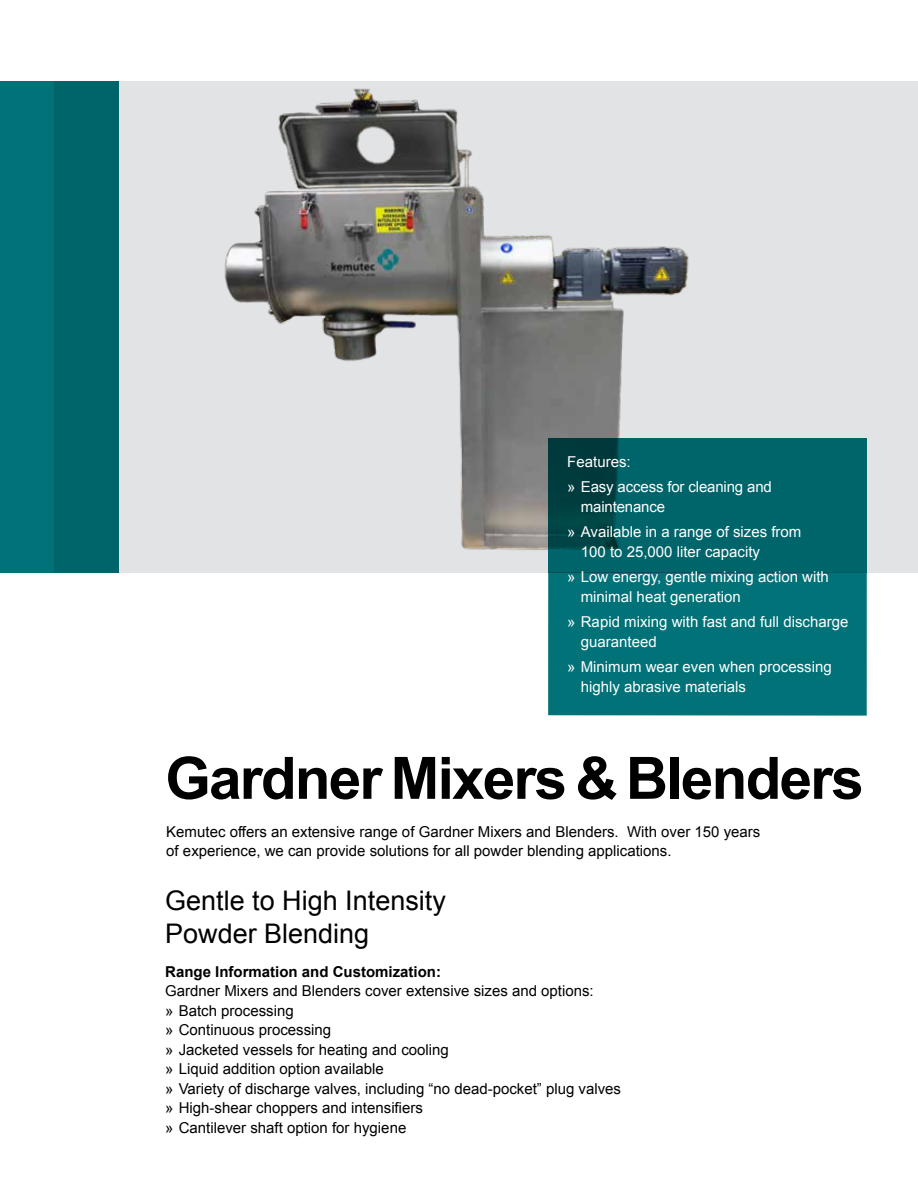
<style>
.page{position:relative;width:918px;height:1188px;background:#fff}
.page>*{position:absolute;margin:0;border:0;box-sizing:border-box;transform-origin:0 0}
.t1{font:700 58.5px "Arial";letter-spacing:-.03em;color:#000}
.t2{font:27px/33px "Arial";color:#000}
.t3{font:15px/19.5px "Arial";color:#000}
.t4{font:15px/25.5px "Arial";color:#fff}
.t5{font:700 15px "Arial";color:#000}
</style>
<div class="page">
<hr style="left:917px;top:339px;width:1px;height:341px;background:#007278">
<div style="left:54px;top:81px;width:864px;height:492px;background:#e2e3e4"></div>
<img style="left:224px;top:88px;width:465px;height:462px">
<div style="left:0;top:81px;width:119px;height:492px;background:linear-gradient(to right,#00757b,#006167)"></div>
<div style="left:548px;top:573px;width:319px;height:143px;background:#007278"></div>
<svg style="left:548px;top:438px;width:319px;height:135px;background:#005d63"></svg>
<p class="t4" style="left:567px;top:449px;width:206px">Features:<br>» Easy access for cleaning and</p>
<p class="t4" style="left:567px;top:494px;width:236px;text-indent:14px">maintenance<br>» Available in a range of sizes from</p>
<p class="t4" style="left:567px;top:539px;width:263px;text-indent:14px">100 to 25,000 liter capacity<br>» Low energy, gentle mixing action with</p>
<p class="t4" style="left:567px;top:584px;width:283px;text-indent:14px">minimal heat generation<br>» Rapid mixing with fast and full discharge</p>
<p class="t4" style="left:567px;top:629px;width:266px;text-indent:14px">guaranteed<br>» Minimum wear even when processing</p>
<p class="t4" style="left:581px;top:674px;width:167px">highly abrasive materials</p>
<h1 class="t1" style="left:165px;top:740px;width:700px">Gardner Mixers &amp; Blenders</h1>
<p class="t3" style="left:166px;top:822px;width:596px">Kemutec offers an extensive range of Gardner Mixers and Blenders. With over 150 years of experience, we can provide solutions for all powder blending applications.</p>
<h2 class="t2" style="left:165px;top:885px;width:282px">Gentle to High Intensity<br>Powder Blending</h2>
<p class="t5" style="left:165px;top:962px;width:277px">Range Information and Customization:</p>
<p class="t3" style="left:165px;top:982px;width:457px">Gardner Mixers and Blenders cover extensive sizes and options:<br>» Batch processing<br>» Continuous processing<br>» Jacketed vessels for heating and cooling<br>» Liquid addition option available<br>» Variety of discharge valves, including “no dead-pocket” plug valves » High-shear choppers and intensifiers<br>» Cantilever shaft option for hygiene</p>
</div>
